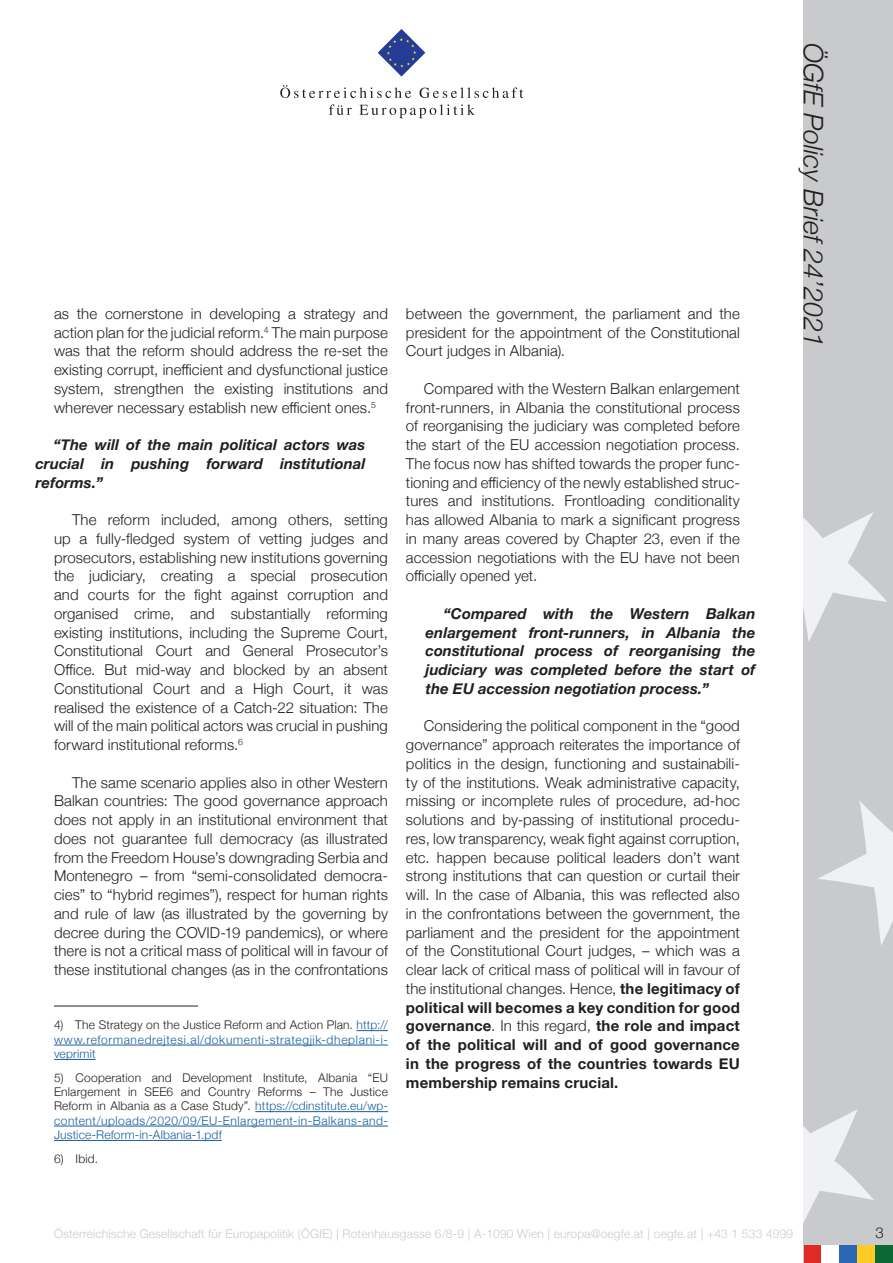
<style>
.page{position:relative;width:893px;height:1263px;background:#fff}
.page>*{position:absolute;margin:0;border:0;box-sizing:border-box;transform-origin:0 0}
.t1{font:italic 300 27px "Helvetica Neue";color:#231f20}
.Standard_Paragraph{font:300 15px/18.8px "Helvetica Neue";letter-spacing:.01em;color:#231f20;text-align:justify}
.Standard_Paragraph-2{font:italic 700 15px/18.8px "Helvetica Neue";letter-spacing:.005em;color:#231f20;text-align:justify}
.Footnotes{font:300 12px/14.4px "Helvetica Neue";letter-spacing:.02em;color:#231f20;text-align:justify}
.t2{font:300 12px "Helvetica Neue";letter-spacing:.015em;color:#c9cacc}
.Footnotes-2{font:300 12px/14.4px "Helvetica Neue";letter-spacing:.055em;color:#175d9e;text-align:justify}
.s1{color:#231f20}
.s2{color:#175d9e}
.s3{font-weight:700}
</style>
<div class="page">
<div style="left:804px;top:0;width:89px;height:1263px;background:#c9cacc"></div>
<svg style="left:804px;top:512px;width:83px;height:130px"></svg>
<svg style="left:818px;top:801px;width:75px;height:144px"></svg>
<svg style="left:804px;top:1110px;width:70px;height:111px"></svg>
<svg style="left:378px;top:29px;width:47px;height:48px"></svg>
<svg style="left:280px;top:85px;width:131px;height:13px"></svg>
<svg style="left:420px;top:87px;width:103px;height:11px"></svg>
<svg style="left:329px;top:104px;width:23px;height:11px"></svg>
<svg style="left:359px;top:104px;width:116px;height:14px"></svg>
<div style="left:857px;top:1245px;width:18px;height:18px;background:#fecb26"></div>
<div style="left:839px;top:1245px;width:18px;height:18px;background:#2b68b3"></div>
<div style="left:804px;top:1245px;width:17px;height:18px;background:#de2b26"></div>
<div style="left:875px;top:1245px;width:18px;height:18px;background:#0b6936"></div>
<div style="left:821px;top:1245px;width:18px;height:18px;background:#fff"></div>
<hr style="left:54px;top:1006px;width:144px;height:1px;background:#231f20">
<hr style="left:356px;top:1030px;width:32px;height:1px;background:#175d9e">
<hr style="left:54px;top:1045px;width:334px;height:1px;background:#175d9e">
<hr style="left:54px;top:1059px;width:42px;height:1px;background:#175d9e">
<hr style="left:255px;top:1111px;width:133px;height:1px;background:#175d9e">
<hr style="left:54px;top:1126px;width:334px;height:1px;background:#175d9e">
<hr style="left:54px;top:1140px;width:168px;height:1px;background:#175d9e">
<p class="Standard_Paragraph" style="left:54px;top:303px;width:335px">as the cornerstone in developing a strategy and action plan for the judicial reform.<sup>4</sup> The main purpose was that the reform should address the re-set the existing corrupt, inefficient and dysfunctional justice system, strengthen the existing institutions and wherever necessary establish new efficient ones.<sup>5</sup></p>
<p class="Standard_Paragraph-2" style="left:35px;top:436px;width:332px;text-indent:18px">“The will of the main political actors was crucial in pushing forward institutional reforms.”</p>
<p class="Standard_Paragraph" style="left:54px;top:509px;width:335px;text-indent:18px">The reform included, among others, setting up a fully-fledged system of vetting judges and prosecutors, establishing new institutions governing the judiciary, creating a special prosecution and courts for the fight against corruption and organised crime, and substantially reforming existing institutions, including the Supreme Court, Constitutional Court and General Prosecutor’s Office. But mid-way and blocked by an absent Constitutional Court and a High Court, it was realised the existence of a Catch-22 situation: The will of the main political actors was crucial in pushing forward institutional reforms.<sup>6</sup></p>
<p class="Standard_Paragraph" style="left:54px;top:772px;width:335px;text-indent:18px">The same scenario applies also in other Western Balkan countries: The good governance approach does not apply in an institutional environment that does not guarantee full democracy (as illustrated from the Freedom House’s downgrading Serbia and Montenegro – from “semi-consolidated democra&shy;cies” to “hybrid regimes”), respect for human rights and rule of law (as illustrated by the governing by decree during the COVID-19 pandemics), or where there is not a critical mass of political will in favour of these institutional changes (as in the confrontations</p>
<p class="Footnotes-2" style="left:54px;top:1017px;width:335px"><span class="s1">4) The Strategy on the Justice Reform and Action Plan.</span> http:// www.reformanedrejtesi.al/dokumenti-strategjik-dheplani-i&shy;veprimit</p>
<p class="Footnotes" style="left:54px;top:1069px;width:335px">5) Cooperation and Development Institute, Albania “EU Enlargement in SEE6 and Country Reforms – The Justice Reform in Albania as a Case Study”. <span class="s2">https://cdinstitute.eu/wp&shy;content/uploads/2020/09/EU-Enlargement-in-Balkans-and-Justice-Reform-in-Albania-1.pdf</span></p>
<p class="Footnotes" style="left:54px;top:1150px;width:46px">6) Ibid.</p>
<p class="Standard_Paragraph" style="left:406px;top:303px;width:335px">between the government, the parliament and the president for the appointment of the Constitutional Court judges in Albania).</p>
<p class="Standard_Paragraph" style="left:406px;top:378px;width:335px;text-indent:18px">Compared with the Western Balkan enlargement front-runners, in Albania the constitutional process of reorganising the judiciary was completed before the start of the EU accession negotiation process.<br>The focus now has shifted towards the proper func&shy;tioning and efficiency of the newly established struc&shy;tures and institutions. Frontloading conditionality has allowed Albania to mark a significant progress in many areas covered by Chapter 23, even if the accession negotiations with the EU have not been officially opened yet.</p>
<p class="Standard_Paragraph-2" style="left:425px;top:604px;width:332px;text-indent:18px">“Compared with the Western Balkan enlargement front-runners, in Albania the constitutional process of reorganising the judiciary was completed before the start of the EU accession negotiation process.”</p>
<p class="Standard_Paragraph" style="left:406px;top:715px;width:335px;text-indent:18px">Considering the political component in the “good governance” approach reiterates the importance of politics in the design, functioning and sustainabili&shy;ty of the institutions. Weak administrative capacity, missing or incomplete rules of procedure, ad-hoc solutions and by-passing of institutional procedu&shy;res, low transparency, weak fight against corruption, etc. happen because political leaders don’t want strong institutions that can question or curtail their will. In the case of Albania, this was reflected also in the confrontations between the government, the parliament and the president for the appointment of the Constitutional Court judges, – which was a clear lack of critical mass of political will in favour of the institutional changes. Hence, <span class="s3">the legitimacy of political will becomes a key condition for good governance</span>. In this regard, <span class="s3">the role and impact of the political will and of good governance in the progress of the countries towards EU membership remains crucial.</span></p>
<h1 class="t1" style="left:835px;top:43px;width:305px;rotate:90deg">ÖGfE Policy Brief 24’2021</h1>
<p class="t2" style="left:54px;top:1224px;width:741px">Österreichische Gesellschaft für Europapolitik (ÖGfE) | Rotenhausgasse 6/8-9 | A-1090 Wien | europa@oegfe.at | oegfe.at | +43 1 533 4999</p>
<p class="Standard_Paragraph" style="left:875px;top:1222px;width:10px">3</p>
</div>
